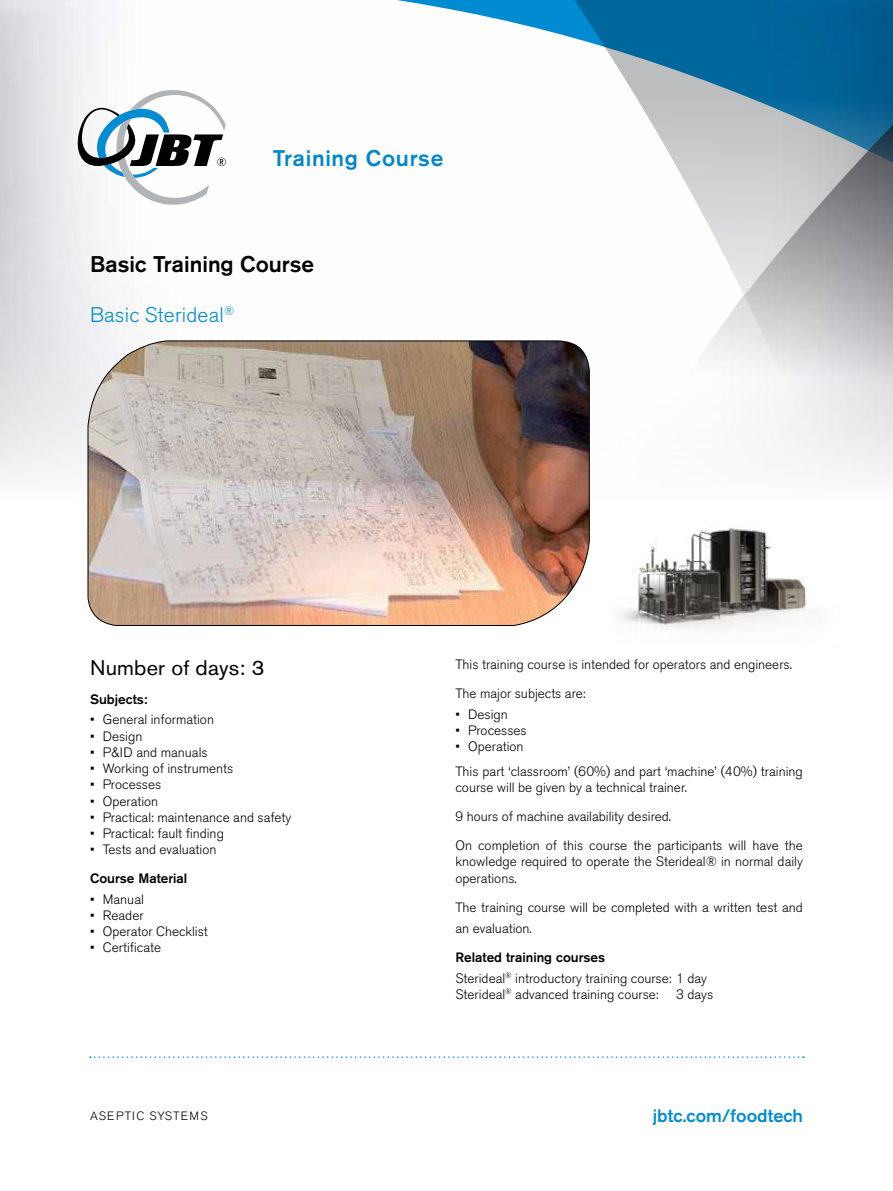
<style>
.page{position:relative;width:893px;height:1191px;background:#fff}
.page>*{position:absolute;margin:0;border:0;box-sizing:border-box;transform-origin:0 0}
.t1{font:500 22.5px "Akzidenz Grotesk Pro";color:#000}
.t2{font:500 22.5px "Akzidenz Grotesk Pro";letter-spacing:.03em;color:#0087cd}
.t3{font:300 21px "Akzidenz Grotesk Pro";letter-spacing:.01em;color:#008cd2}
.t4{font:21px "Akzidenz Grotesk Pro";letter-spacing:.01em;color:#000;scale:1.04 1}
.t5{font:500 18px "Akzidenz Grotesk Pro";color:#008cd2}
.t6{font:300 13.5px/29px "Akzidenz Grotesk Pro";color:#000}
.t7{font:500 13.5px "Akzidenz Grotesk Pro";color:#000}
.t8{font:300 12px "Akzidenz Grotesk Pro";letter-spacing:.09em;color:#000}
.s1{font-weight:500}
</style>
<div class="page">
<svg style="left:71px;top:0;width:822px;height:487px"></svg>
<svg style="left:90px;top:1056px;width:714px;height:2px"></svg>
<svg style="left:78px;top:90px;width:148px;height:115px"></svg>
<img style="left:619px;top:523px;width:189px;height:106px">
<img style="left:88px;top:340px;width:502px;height:286px">
<h1 class="t2" style="left:273px;top:143px;width:172px">Training Course</h1>
<h1 class="t1" style="left:90px;top:250px;width:226px">Basic Training Course</h1>
<h2 class="t3" style="left:90px;top:301px;width:146px">Basic Sterideal<sup>®</sup></h2>
<h2 class="t4" style="left:90px;top:654px;width:169px">Number of days: 3</h2>
<p class="t7" style="left:90px;top:690px;width:59px">Subjects:</p>
<p class="t6" style="left:90px;top:705px;width:125px">• General information</p>
<p class="t6" style="left:90px;top:721px;width:54px">• Design</p>
<p class="t6" style="left:90px;top:737px;width:119px">• P&amp;ID and manuals</p>
<p class="t6" style="left:90px;top:754px;width:145px">• Working of instruments</p>
<p class="t6" style="left:90px;top:770px;width:73px">• Processes</p>
<p class="t6" style="left:90px;top:786px;width:70px">• Operation</p>
<p class="t6" style="left:90px;top:802px;width:203px">• Practical: maintenance and safety</p>
<p class="t6" style="left:90px;top:818px;width:135px">• Practical: fault finding</p>
<p class="t6" style="left:90px;top:835px;width:128px">• Tests and evaluation</p>
<p class="t7" style="left:90px;top:869px;width:99px">Course Material</p>
<p class="t6" style="left:90px;top:884px;width:55px">• Manual</p>
<p class="t6" style="left:90px;top:900px;width:55px">• Reader</p>
<p class="t6" style="left:90px;top:916px;width:119px">• Operator Checklist</p>
<p class="t6" style="left:90px;top:933px;width:72px">• Certificate</p>
<p class="t6" style="left:455px;top:650px;width:338px">This training course is intended for operators and engineers.<br>The major subjects are:</p>
<p class="t6" style="left:455px;top:699px;width:54px">• Design</p>
<p class="t6" style="left:455px;top:716px;width:73px">• Processes</p>
<p class="t6" style="left:455px;top:734px;width:349px;line-height:24.8px">• Operation<br>This part ‘classroom’ (60%) and part ‘machine’ (40%) training</p>
<p class="t6" style="left:455px;top:773px;width:349px">course will be given by a technical trainer.<br>9 hours of machine availability desired.<br>On completion of this course the participants will have the</p>
<p class="t6" style="left:455px;top:853px;width:349px;line-height:16.2px">knowledge required to operate the Sterideal® in normal daily operations.</p>
<p class="t6" style="left:455px;top:896px;width:349px;line-height:21.6px">The training course will be completed with a written test and an evaluation.</p>
<p class="t6" style="left:455px;top:947px;width:253px;line-height:20.4px"><span class="s1">Related training courses<br></span>Sterideal<sup>®</sup> introductory training course: 1 day</p>
<p class="t6" style="left:455px;top:979px;width:205px">Sterideal<sup>®</sup> advanced training course:</p>
<p class="t6" style="left:676px;top:979px;width:39px">3 days</p>
<p class="t8" style="left:90px;top:1107px;width:119px">ASEPTIC SYSTEMS</p>
<h3 class="t5" style="left:653px;top:1104px;width:152px">jbtc.com/foodtech</h3>
</div>
